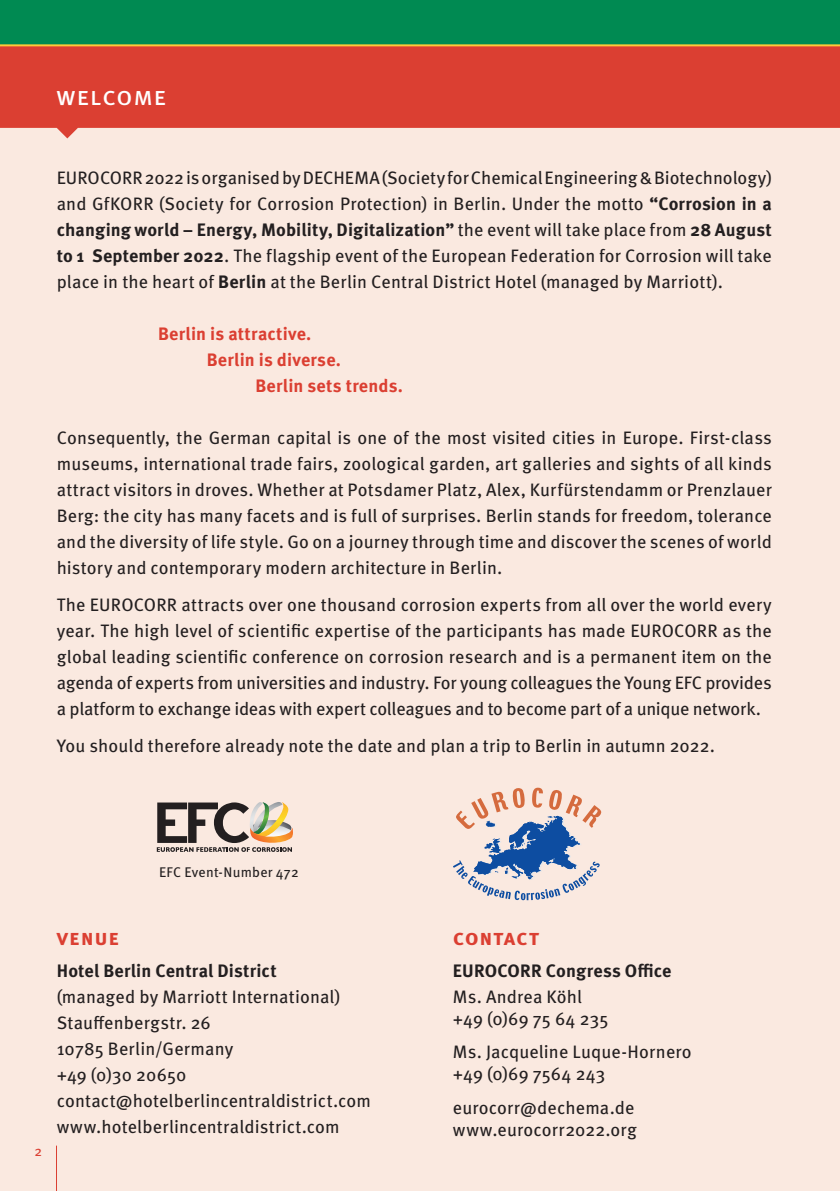
<style>
.page{position:relative;width:840px;height:1191px;background:#fff}
.page>*{position:absolute;margin:0;border:0;box-sizing:border-box;transform-origin:0 0}
.t1{font:26px "Meta OT";letter-spacing:.02em;color:#fff}
.t2{font:700 22px "Meta OT";letter-spacing:.03em;color:#db3f32}
.t3{font:18px/26px "Meta OT";letter-spacing:.01em;color:#231f20}
.t4{font:700 18px "Meta OT";letter-spacing:.01em;color:#db3f32}
.t5{font:700 18px "Meta OT";letter-spacing:.01em;color:#231f20}
.t6{font:14px "Meta OT";letter-spacing:.02em;color:#231f20}
.t7{font:14px "Meta OT";color:#db3f32}
.s1{font-weight:700}
</style>
<div class="page">
<div style="left:0;top:108px;width:839px;height:1083px;background:#fae9e0"></div>
<svg style="left:0;top:46px;width:839px;height:92px;background:#de5244"></svg>
<div style="left:0;top:0;width:839px;height:45px;background:#008a52"></div>
<hr style="left:839px;top:0;width:1px;height:45px;background:#008a52">
<hr style="left:56px;top:1145px;width:1px;height:46px;background:#db3f32">
<hr style="left:0;top:44px;width:839px;height:2px;background:#ffc938">
<svg style="left:157px;top:802px;width:136px;height:50px"></svg>
<svg style="left:453px;top:787px;width:148px;height:113px"></svg>
<h1 class="t1" style="left:57px;top:80px;width:111px">welcome</h1>
<p class="t3" style="left:57px;top:165px;width:716px;text-align:justify">EUROCORR 2022 is organised by DECHEMA (Society for Chemical Engineering &amp; Biotechnology) and GfKORR (Society for Corrosion Protection) in Berlin. Under the motto <span class="s1">“Corrosion in a changing world – Energy, Mobility, Digitalization”</span> the event will take place from <span class="s1">28 August to 1 September 2022</span>. The flagship event of the European Federation for Corrosion will take place in the heart of <span class="s1">Berlin</span> at the Berlin Central District Hotel (managed by Marriott).</p>
<p class="t4" style="left:158px;top:323px;width:155px">Berlin is attractive.</p>
<p class="t4" style="left:207px;top:349px;width:136px">Berlin is diverse.</p>
<p class="t4" style="left:255px;top:375px;width:149px">Berlin sets trends.</p>
<p class="t3" style="left:57px;top:425px;width:716px;text-align:justify">Consequently, the German capital is one of the most visited cities in Europe. First-class museums, international trade fairs, zoological garden, art galleries and sights of all kinds attract visitors in droves. Whether at Potsdamer Platz, Alex, Kurfürstendamm or Prenzlauer Berg: the city has many facets and is full of surprises. Berlin stands for freedom, tolerance and the diversity of life style. Go on a journey through time and discover the scenes of world history and contemporary modern architecture in Berlin.</p>
<p class="t3" style="left:57px;top:592px;width:716px;text-align:justify">The EUROCORR attracts over one thousand corrosion experts from all over the world every year. The high level of scientific expertise of the participants has made EUROCORR as the global leading scientific conference on corrosion research and is a permanent item on the agenda of experts from universities and industry. For young colleagues the Young EFC provides a platform to exchange ideas with expert colleagues and to become part of a unique network.</p>
<p class="t3" style="left:57px;top:733px;width:659px">You should therefore already note the date and plan a trip to Berlin in autumn 2022.</p>
<p class="t6" style="left:159px;top:864px;width:141px">EFC Event-Number 472</p>
<p class="t7" style="left:35px;top:1143px;width:9px">2</p>
<p class="t2" style="left:57px;top:924px;width:64px">venue</p>
<p class="t5" style="left:57px;top:960px;width:221px">Hotel Berlin Central District</p>
<p class="t3" style="left:57px;top:984px;width:315px">(managed by Marriott International)<br>Stauffenbergstr. 26<br>10785 Berlin/Germany<br>+49 (0)30 20650 contact@hotelberlincentraldistrict.com www.hotelberlincentraldistrict.com</p>
<p class="t2" style="left:452px;top:924px;width:88px">contact</p>
<p class="t5" style="left:452px;top:960px;width:220px">EUROCORR Congress Office</p>
<p class="t3" style="left:452px;top:986px;width:157px;line-height:22px">Ms. Andrea Köhl +49 (0)69 75 64 235</p>
<p class="t3" style="left:452px;top:1041px;width:240px;line-height:22px">Ms. Jacqueline Luque-Hornero +49 (0)69 7564 243</p>
<p class="t3" style="left:452px;top:1096px;width:185px;line-height:22px">eurocorr@dechema.de www.eurocorr2022.org</p>
</div>
